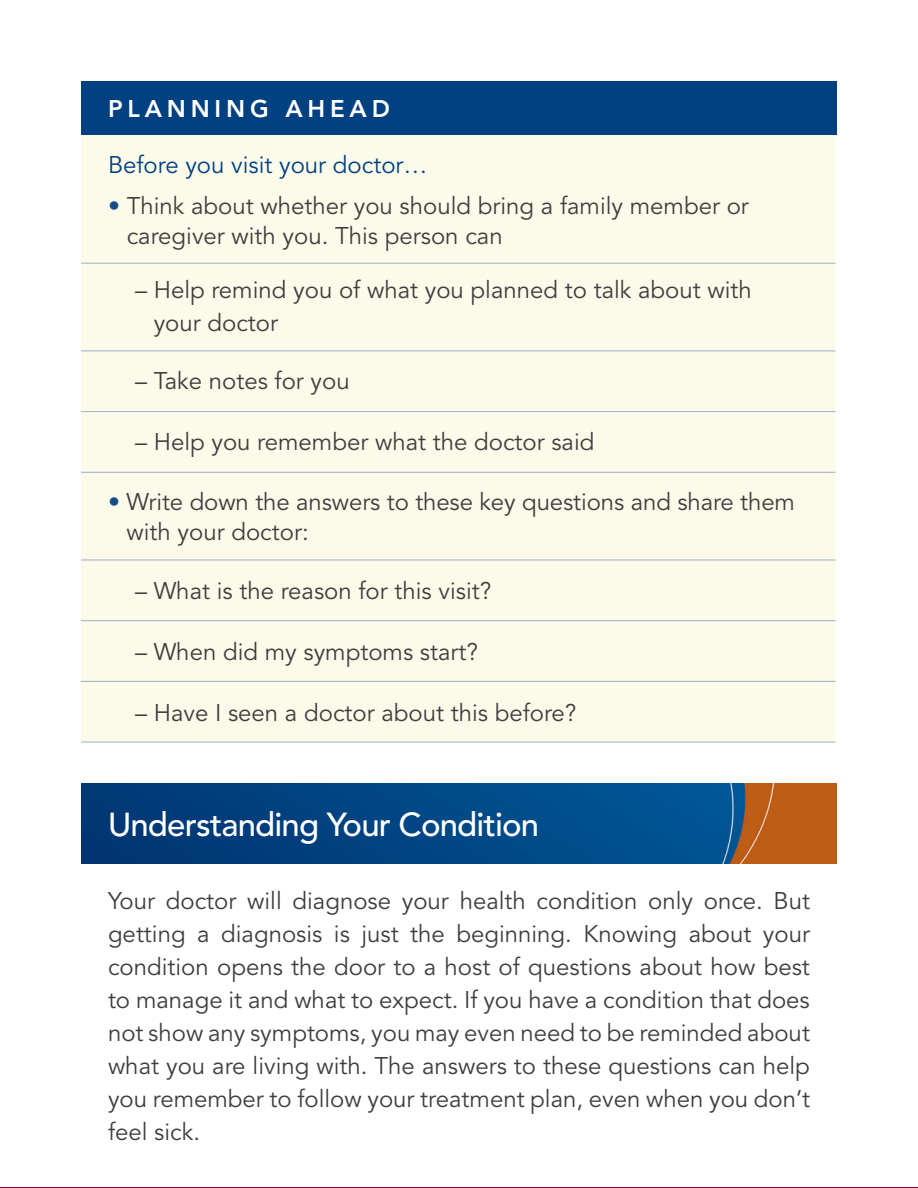
<style>
.page{position:relative;width:918px;height:1188px;background:#fff}
.page>*{position:absolute;margin:0;border:0;box-sizing:border-box;transform-origin:0 0}
.t1{font:500 33px "Avenir LT Std";letter-spacing:-.025em;color:#fff}
.t2{font:24px/33px "Avenir LT Std";color:#3e3e3f}
.t3{font:24px "Avenir LT Std";color:#014081}
.t4{font:800 24px "Avenir LT Std";letter-spacing:.2em;color:#fff}
.s1{color:#174c8a}
</style>
<div class="page">
<div style="left:81px;top:81px;width:756px;height:54px;background:#014081"></div>
<div style="left:81px;top:135px;width:755px;height:607px;background:#fcfae9"></div>
<hr style="left:81px;top:263px;width:755px;height:1px;background:#a0acce">
<hr style="left:81px;top:351px;width:755px;height:1px;background:#a0acce">
<hr style="left:81px;top:411px;width:755px;height:1px;background:#a0acce">
<hr style="left:81px;top:472px;width:755px;height:1px;background:#a0acce">
<hr style="left:81px;top:560px;width:755px;height:1px;background:#a0acce">
<hr style="left:81px;top:620px;width:755px;height:1px;background:#a0acce">
<hr style="left:81px;top:681px;width:755px;height:1px;background:#a0acce">
<hr style="left:81px;top:742px;width:755px;height:1px;background:#a0acce">
<img style="left:81px;top:783px;width:756px;height:81px">
<p class="t4" style="left:108px;top:95px;width:283px">PLANNING AHEAD</p>
<p class="t3" style="left:108px;top:151px;width:321px">Before you visit your doctor…</p>
<p class="t2" style="left:127px;top:191px;width:624px;line-height:30px;text-indent:-19px"><span class="s1">•</span> Think about whether you should bring a family member or caregiver with you. This person can</p>
<p class="t2" style="left:154px;top:274px;width:600px;text-indent:-19px">– Help remind you of what you planned to talk about with your doctor</p>
<p class="t2" style="left:135px;top:365px;width:216px">– Take notes for you</p>
<p class="t2" style="left:135px;top:425px;width:461px">– Help you remember what the doctor said</p>
<p class="t2" style="left:127px;top:488px;width:670px;line-height:30px;text-indent:-19px"><span class="s1">•</span> Write down the answers to these key questions and share them with your doctor:</p>
<p class="t2" style="left:135px;top:575px;width:358px">– What is the reason for this visit?</p>
<p class="t2" style="left:135px;top:636px;width:345px">– When did my symptoms start?</p>
<p class="t2" style="left:135px;top:697px;width:443px">– Have I seen a doctor about this before?</p>
<p class="t1" style="left:108px;top:805px;width:433px">Understanding Your Condition</p>
<p class="t2" style="left:108px;top:885px;width:704px;text-align:justify">Your doctor will diagnose your health condition only once. But getting a diagnosis is just the beginning. Knowing about your condition opens the door to a host of questions about how best to manage it and what to expect. If you have a condition that does not show any symptoms, you may even need to be reminded about what you are living with. The answers to these questions can help you remember to follow your treatment plan, even when you don’t feel sick.</p>
</div>
